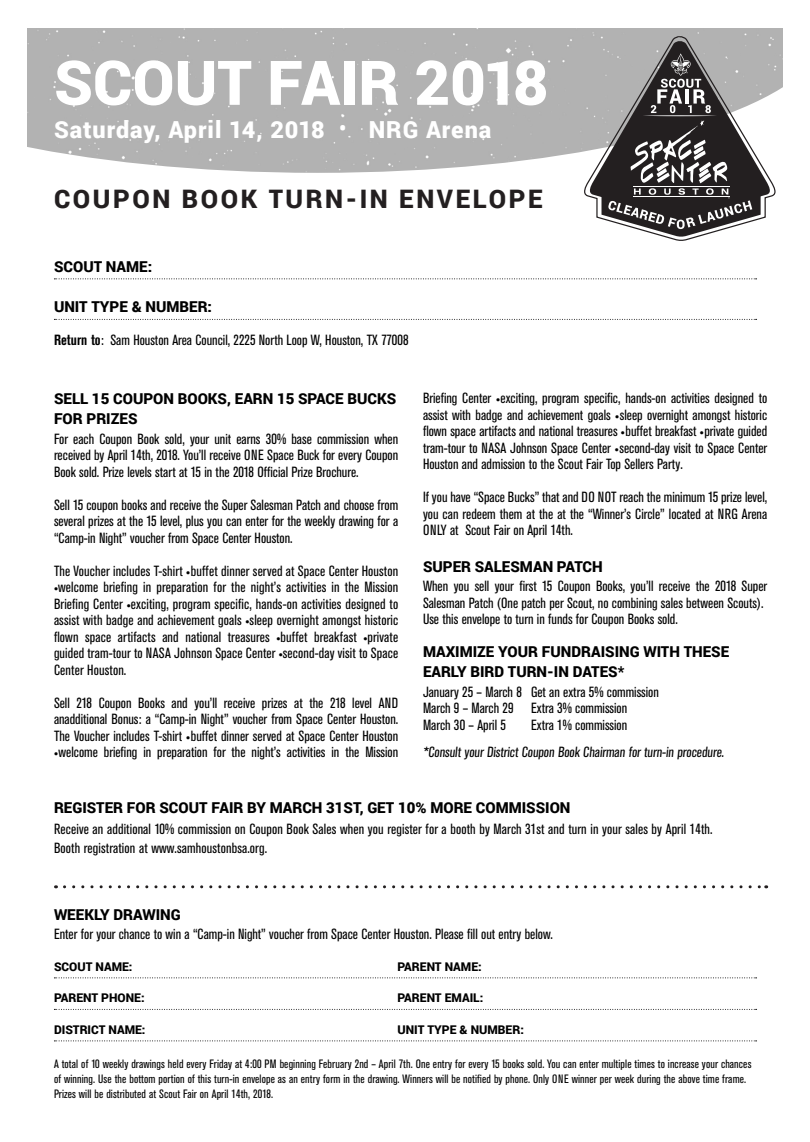
<style>
.page{position:relative;width:810px;height:1142px;background:#fff}
.page>*{position:absolute;margin:0;border:0;box-sizing:border-box;transform-origin:0 0}
.t1{font:900 61.65px "Roboto";color:#fff}
.t2{font:900 25.5px "Roboto";letter-spacing:.1em;color:#231f20}
.t3{font:900 23.55px "Roboto";letter-spacing:.04em;color:#fff}
.t4{font:900 15px "Roboto";color:#000}
.t5{font:condensed 14.7px/16.5px "Akzidenz Grotesk BE";color:#000;text-align:justify}
.t6{font:condensed 12px/15px "Akzidenz Grotesk BE";letter-spacing:.01em;color:#000}
.t7{font:900 12px "Roboto";color:#000}
.s1{font-size:19.35px}
.s2{font-weight:700}
.s3{font-size:12px}
</style>
<div class="page">
<div style="left:27px;top:28px;width:756px;height:145px;background:#b2b2b2"></div>
<svg style="left:54px;top:278px;width:703px;height:1px"></svg>
<svg style="left:54px;top:319px;width:703px;height:1px"></svg>
<svg style="left:54px;top:977px;width:703px;height:1px"></svg>
<svg style="left:54px;top:1009px;width:703px;height:1px"></svg>
<svg style="left:54px;top:1040px;width:703px;height:1px"></svg>
<svg style="left:64px;top:885px;width:703px;height:3px"></svg>
<svg style="left:582px;top:36px;width:197px;height:205px"></svg>
<svg style="left:587px;top:40px;width:186px;height:197px"></svg>
<p class="t1" style="left:54px;top:39px;width:496px">SCOUT FAIR 2018</p>
<p class="t3" style="left:54px;top:113px;width:439px">Saturday, April 14, 2018 <span class="s1">•</span> NRG Arena</p>
<p class="t2" style="left:54px;top:181px;width:490px">COUPON BOOK TURN-IN ENVELOPE</p>
<p class="t4" style="left:54px;top:256px;width:100px">SCOUT NAME:</p>
<p class="t4" style="left:54px;top:296px;width:160px">UNIT TYPE &amp; NUMBER:</p>
<p class="t5" style="left:54px;top:332px;width:356px"><span class="s2">Return to</span>: Sam Houston Area Council, 2225 North Loop W, Houston, TX 77008</p>
<p class="t4" style="left:54px;top:388px;width:344px">SELL 15 COUPON BOOKS, EARN 15 SPACE BUCKS</p>
<p class="t4" style="left:54px;top:408px;width:85px">FOR PRIZES</p>
<p class="t5" style="left:54px;top:431px;width:346px">For each Coupon Book sold, your unit earns 30% base commission when received by April 14th, 2018. You’ll receive ONE Space Buck for every Coupon</p>
<p class="t5" style="left:54px;top:464px;width:306px">Book sold. Prize levels start at 15 in the 2018 Official Prize Brochure.</p>
<p class="t5" style="left:54px;top:497px;width:346px">Sell 15 coupon books and receive the Super Salesman Patch and choose from several prizes at the 15 level, plus you can enter for the weekly drawing for a “Camp-in Night” voucher from Space Center Houston.</p>
<p class="t5" style="left:54px;top:563px;width:346px">The Voucher includes T-shirt <span class="s3">•</span>buffet dinner served at Space Center Houston</p>
<p class="t5" style="left:54px;top:579px;width:346px"><span class="s3">•</span>welcome briefing in preparation for the night’s activities in the Mission Briefing Center <span class="s3">•</span>exciting, program specific, hands-on activities designed to assist with badge and achievement goals <span class="s3">•</span>sleep overnight amongst historic flown space artifacts and national treasures <span class="s3">•</span>buffet breakfast <span class="s3">•</span>private guided tram-tour to NASA Johnson Space Center <span class="s3">•</span>second-day visit to Space Center Houston.</p>
<p class="t5" style="left:54px;top:695px;width:346px">Sell 218 Coupon Books and you’ll receive prizes at the 218 level AND anadditional Bonus: a “Camp-in Night” voucher from Space Center Houston.<br>The Voucher includes T-shirt <span class="s3">•</span>buffet dinner served at Space Center Houston</p>
<p class="t5" style="left:54px;top:744px;width:346px"><span class="s3">•</span>welcome briefing in preparation for the night’s activities in the Mission</p>
<p class="t5" style="left:423px;top:390px;width:346px">Briefing Center <span class="s3">•</span>exciting, program specific, hands-on activities designed to assist with badge and achievement goals <span class="s3">•</span>sleep overnight amongst historic flown space artifacts and national treasures <span class="s3">•</span>buffet breakfast <span class="s3">•</span>private guided tram-tour to NASA Johnson Space Center <span class="s3">•</span>second-day visit to Space Center Houston and admission to the Scout Fair Top Sellers Party.</p>
<p class="t5" style="left:423px;top:489px;width:346px">If you have “Space Bucks” that and DO NOT reach the minimum 15 prize level, you can redeem them at the at the “Winner’s Circle” located at NRG Arena ONLY at Scout Fair on April 14th.</p>
<p class="t4" style="left:423px;top:555px;width:181px">SUPER SALESMAN PATCH</p>
<p class="t5" style="left:423px;top:578px;width:346px">When you sell your first 15 Coupon Books, you’ll receive the 2018 Super<br>Salesman Patch (One patch per Scout, no combining sales between Scouts).</p>
<p class="t5" style="left:423px;top:611px;width:256px">Use this envelope to turn in funds for Coupon Books sold.</p>
<p class="t4" style="left:423px;top:641px;width:308px">MAXIMIZE YOUR FUNDRAISING WITH THESE</p>
<p class="t4" style="left:423px;top:661px;width:203px">EARLY BIRD TURN-IN DATES*</p>
<p class="t5" style="left:423px;top:684px;width:237px">January 25 – March 8 Get an extra 5% commission</p>
<p class="t5" style="left:423px;top:700px;width:206px">March 9 – March 29 Extra 3% commission</p>
<p class="t5" style="left:423px;top:717px;width:85px">March 30 – April 5</p>
<p class="t5" style="left:531px;top:717px;width:98px">Extra 1% commission</p>
<p class="t5" style="left:423px;top:744px;width:304px">*Consult your District Coupon Book Chairman for turn-in procedure.</p>
<p class="t4" style="left:54px;top:797px;width:518px">REGISTER FOR SCOUT FAIR BY MARCH 31ST, GET 10% MORE COMMISSION</p>
<p class="t5" style="left:54px;top:821px;width:660px">Receive an additional 10% commission on Coupon Book Sales when you register for a booth by March 31st and turn in your sales by April 14th.</p>
<p class="t5" style="left:54px;top:839px;width:215px">Booth registration at www.samhoustonbsa.org.</p>
<p class="t4" style="left:54px;top:903px;width:128px">WEEKLY DRAWING</p>
<p class="t5" style="left:54px;top:926px;width:501px">Enter for your chance to win a “Camp-in Night” voucher from Space Center Houston. Please fill out entry below.</p>
<p class="t7" style="left:54px;top:958px;width:80px">SCOUT NAME:</p>
<p class="t7" style="left:398px;top:958px;width:86px">PARENT NAME:</p>
<p class="t7" style="left:54px;top:989px;width:92px">PARENT PHONE:</p>
<p class="t7" style="left:398px;top:989px;width:87px">PARENT EMAIL:</p>
<p class="t7" style="left:54px;top:1021px;width:93px">DISTRICT NAME:</p>
<p class="t7" style="left:398px;top:1021px;width:128px">UNIT TYPE &amp; NUMBER:</p>
<p class="t6" style="left:54px;top:1056px;width:699px">A total of 10 weekly drawings held every Friday at 4:00 PM beginning February 2nd – April 7th. One entry for every 15 books sold. You can enter multiple times to increase your chances of winning. Use the bottom portion of this turn-in envelope as an entry form in the drawing. Winners will be notified by phone. Only ONE winner per week during the above time frame.<br>Prizes will be distributed at Scout Fair on April 14th, 2018.</p>
</div>
